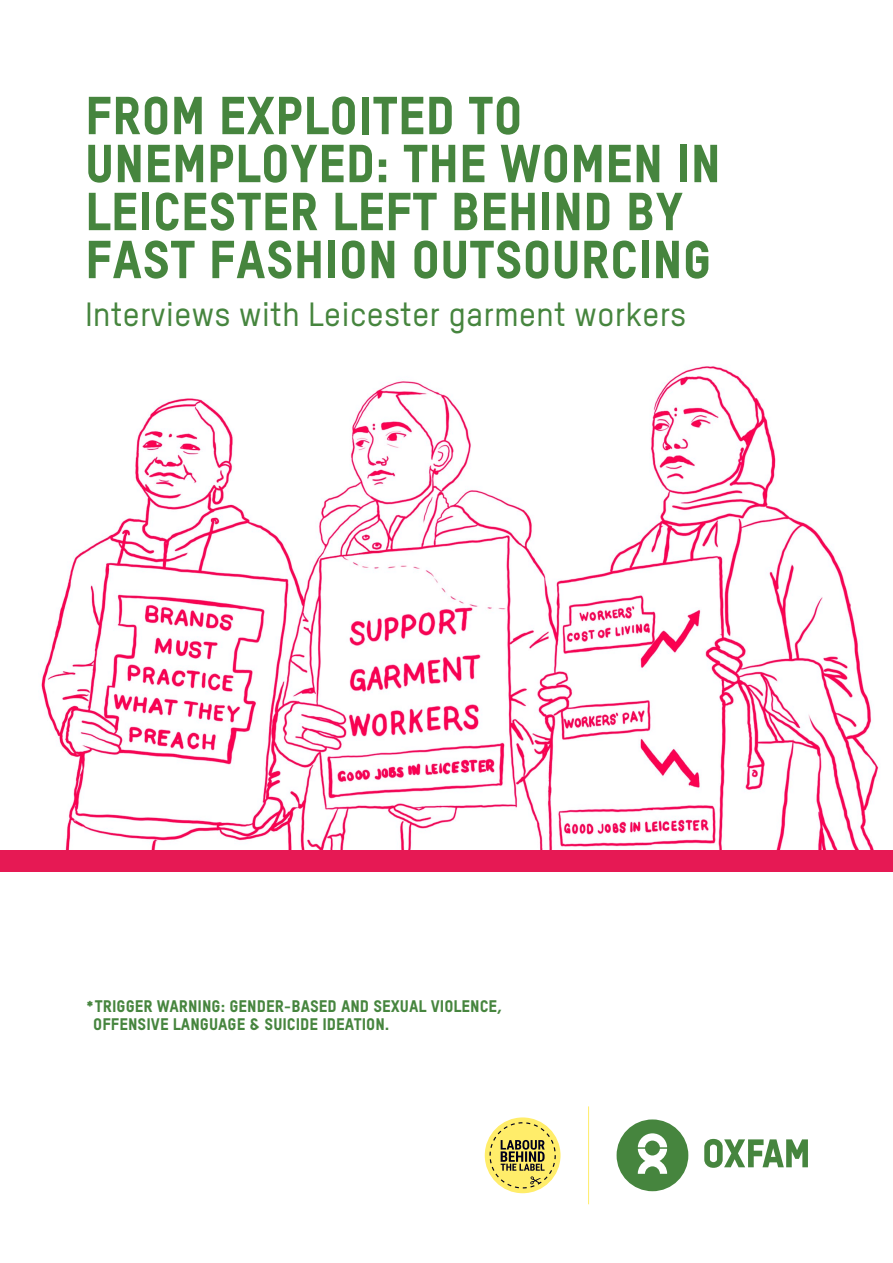
<style>
.page{position:relative;width:893px;height:1263px;background:#fff}
.page>*{position:absolute;margin:0;border:0;box-sizing:border-box;transform-origin:0 0}
.t1{font:52.5px/48px "Oxfam TSTARPRO Headline";color:#46853e}
.t2{font:500 33px "Oxfam TSTARPRO";color:#46853e}
.t3{font:16.5px/18px "Oxfam TSTARPRO Headline";color:#46853e}
</style>
<div class="page">
<img style="left:41px;top:366px;width:838px;height:484px">
<div style="left:485px;top:1117px;width:75px;height:76px;background:#ffed6a;border-radius:50%"></div>
<svg style="left:489px;top:1122px;width:67px;height:66px"></svg>
<svg style="left:617px;top:1119px;width:71px;height:72px"></svg>
<svg style="left:704px;top:1139px;width:104px;height:29px"></svg>
<div style="left:0;top:850px;width:893px;height:22px;background:#e61954"></div>
<hr style="left:588px;top:1106px;width:1px;height:98px;background:#ffed6a">
<h1 class="t1" style="left:85px;top:87px;width:637px">FROM EXPLOITED TO<br>UNEMPLOYED: THE WOMEN IN<br>LEICESTER LEFT BEHIND BY<br>FAST FASHION OUTSOURCING</h1>
<h2 class="t2" style="left:85px;top:289px;width:603px">Interviews with Leicester garment workers</h2>
<p class="t3" style="left:93px;top:996px;width:411px;text-indent:-8px">*TRIGGER WARNING: GENDER-BASED AND SEXUAL VIOLENCE,<br>OFFENSIVE LANGUAGE &amp; SUICIDE IDEATION.</p>
</div>
